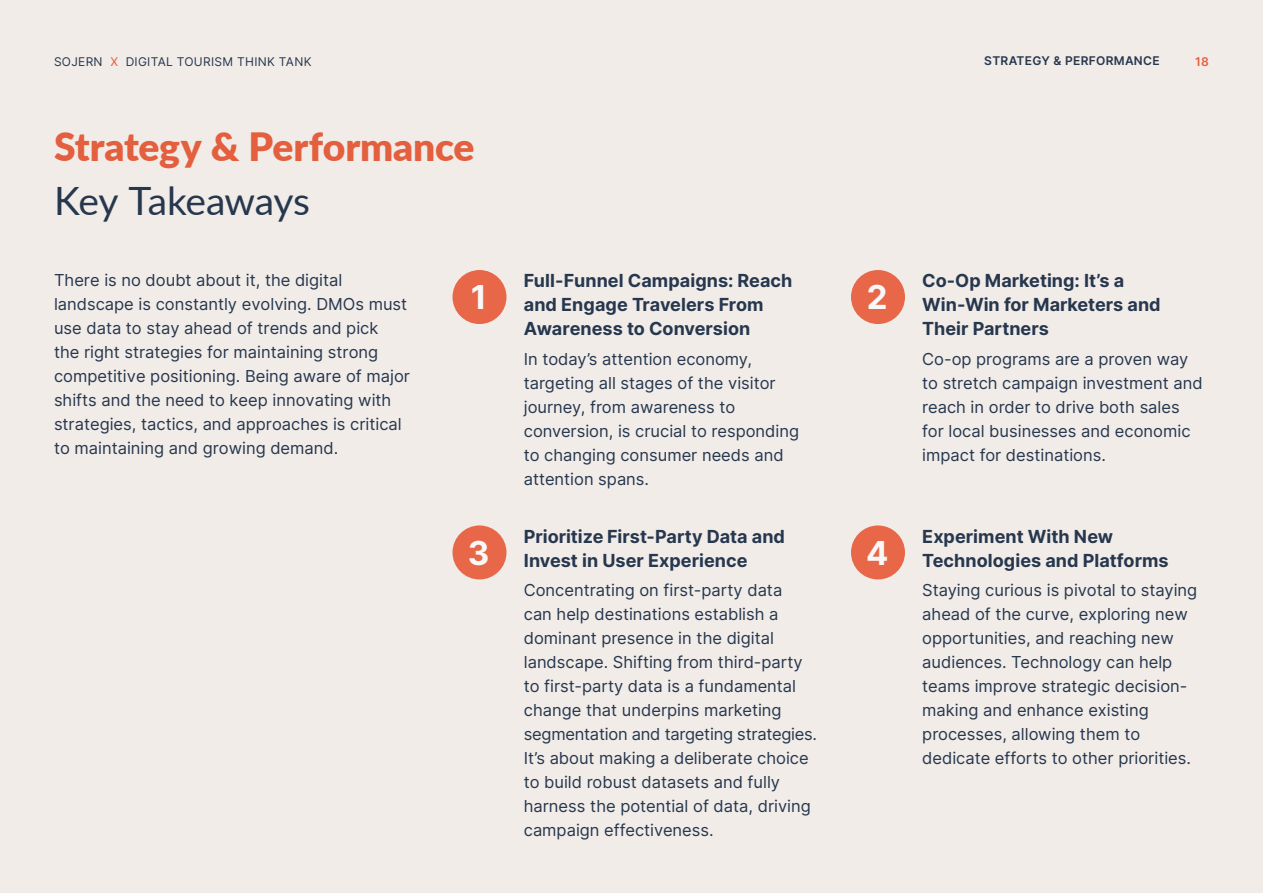
<style>
.page{position:relative;width:1263px;height:893px;background:#f1ece8}
.page>*{position:absolute;margin:0;border:0;box-sizing:border-box;transform-origin:0 0}
.t1{font:900 39px "Lato";letter-spacing:-.005em;color:#e35f3e}
.t2{font:39px "Lato";letter-spacing:-.02em;color:#26374e}
.t3{font:700 33px "Inter";color:#f8f8f8}
.t4{font:700 18px/24px "Inter";color:#26374e}
.t5{font:16.5px/24px "Inter";color:#26374e}
.t6{font:12px "Inter";letter-spacing:.025em;color:#26374e}
.t7{font:600 12px "Inter";letter-spacing:.025em;color:#26374e}
.t8{font:600 12px "Inter";color:#e35f3e}
.s1{color:#e35f3e}
.s2{font-size:33px;color:#f8f8f8}
</style>
<div class="page">
<div style="left:452px;top:270px;width:54px;height:54px;background:#e76748;border-radius:50%"></div>
<div style="left:452px;top:525px;width:54px;height:54px;background:#e76748;border-radius:50%"></div>
<div style="left:851px;top:270px;width:54px;height:54px;background:#e76748;border-radius:50%"></div>
<div style="left:851px;top:525px;width:54px;height:54px;background:#e76748;border-radius:50%"></div>
<p class="t6" style="left:54px;top:53px;width:259px">SOJERN <span class="s1">X</span> DIGITAL TOURISM THINK TANK</p>
<p class="t7" style="left:984px;top:52px;width:177px">STRATEGY &amp; PERFORMANCE</p>
<p class="t8" style="left:1195px;top:53px;width:15px">18</p>
<h1 class="t1" style="left:54px;top:117px;width:422px">Strategy &amp; Performance</h1>
<h1 class="t2" style="left:54px;top:172px;width:257px">Key Takeaways</h1>
<p class="t5" style="left:54px;top:268px;width:357px">There is no doubt about it, the digital landscape is constantly evolving. DMOs must use data to stay ahead of trends and pick<br>the right strategies for maintaining strong competitive positioning. Being aware of major shifts and the need to keep innovating with strategies, tactics, and approaches is critical to maintaining and growing demand.</p>
<h2 class="t3" style="left:471px;top:273px;width:18px">1</h2>
<p class="t4" style="left:524px;top:268px;width:270px">Full-Funnel Campaigns: Reach and Engage Travelers From<br>Awareness to Conversion</p>
<p class="t5" style="left:524px;top:347px;width:277px">In today’s attention economy, targeting all stages of the visitor journey, from awareness to conversion, is crucial to responding to changing consumer needs and attention spans.</p>
<p class="t4" style="left:468px;top:524px;width:319px;text-indent:56px">Prioritize First-Party Data and<br><span class="s2">3</span> Invest in User Experience</p>
<p class="t5" style="left:524px;top:578px;width:295px">Concentrating on first-party data<br>can help destinations establish a dominant presence in the digital landscape. Shifting from third-party to first-party data is a fundamental change that underpins marketing segmentation and targeting strategies.<br>It’s about making a deliberate choice to build robust datasets and fully harness the potential of data, driving campaign effectiveness.</p>
<h2 class="t3" style="left:867px;top:273px;width:22px">2</h2>
<p class="t4" style="left:922px;top:268px;width:240px">Co-Op Marketing: It’s a<br>Win-Win for Marketers and<br>Their Partners</p>
<p class="t5" style="left:922px;top:347px;width:282px">Co-op programs are a proven way to stretch campaign investment and reach in order to drive both sales for local businesses and economic impact for destinations.</p>
<p class="t4" style="left:866px;top:524px;width:304px;text-align:center">Experiment With New<br><span class="s2">4</span> Technologies and Platforms</p>
<p class="t5" style="left:922px;top:578px;width:277px">Staying curious is pivotal to staying ahead of the curve, exploring new opportunities, and reaching new audiences. Technology can help teams improve strategic decision&shy;making and enhance existing processes, allowing them to dedicate efforts to other priorities.</p>
</div>
